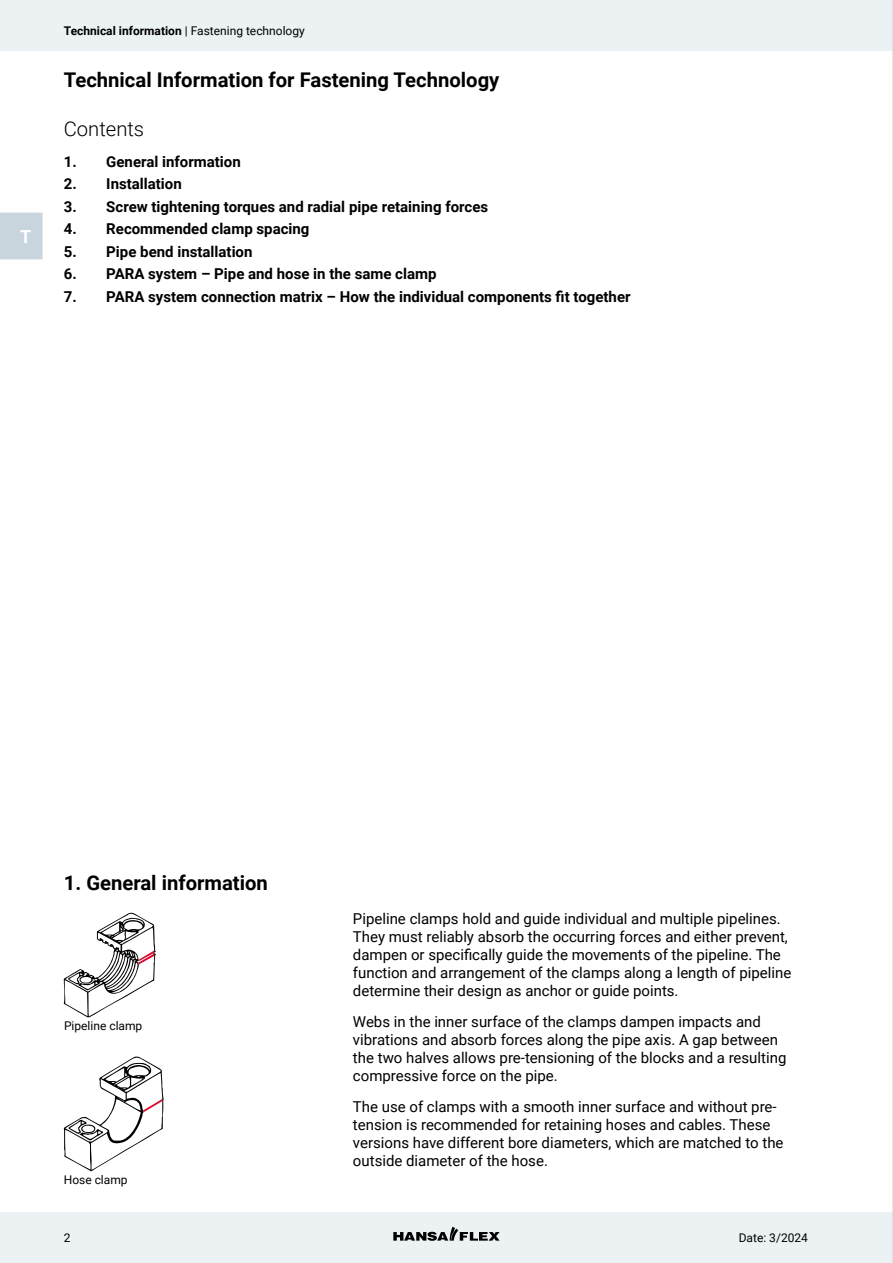
<style>
.page{position:relative;width:893px;height:1263px;background:#fff}
.page>*{position:absolute;margin:0;border:0;box-sizing:border-box;transform-origin:0 0}
.t1{font:700 20.25px "Roboto";color:#000}
.t2{font:300 20.25px "Roboto";color:#000}
.t3{font:700 18px "Roboto";color:#fff}
.t4{font:15px/18px "Roboto";color:#000}
.t5{font:700 15px "Roboto";color:#000}
.t6{font:700 12px "Roboto";color:#000}
.t7{font:12px "Roboto";color:#000}
.s1{font-weight:400}
</style>
<div class="page">
<div style="left:0;top:0;width:893px;height:51px;background:#ecf1f4"></div>
<div style="left:0;top:1212px;width:893px;height:51px;background:#ecf1f4"></div>
<svg style="left:393px;top:1227px;width:107px;height:14px"></svg>
<div style="left:0;top:212px;width:43px;height:47px;background:#c8d5dd"></div>
<svg style="left:64px;top:913px;width:92px;height:104px"></svg>
<svg style="left:64px;top:1056px;width:100px;height:115px"></svg>
<hr style="left:892px;top:0;width:1px;height:1263px;background:#c8d5dd">
<p class="t3" style="left:20px;top:224px;width:13px">T</p>
<p class="t6" style="left:64px;top:22px;width:243px">Technical information <span class="s1">| Fastening technology</span></p>
<h1 class="t1" style="left:64px;top:66px;width:437px">Technical Information for Fastening Technology</h1>
<h1 class="t2" style="left:64px;top:115px;width:82px">Contents</h1>
<p class="t5" style="left:64px;top:151px;width:179px">1. General information</p>
<p class="t5" style="left:64px;top:173px;width:120px">2. Installation</p>
<p class="t5" style="left:64px;top:196px;width:426px">3. Screw tightening torques and radial pipe retaining forces</p>
<p class="t5" style="left:64px;top:218px;width:247px">4. Recommended clamp spacing</p>
<p class="t5" style="left:64px;top:241px;width:190px">5. Pipe bend installation</p>
<p class="t5" style="left:64px;top:263px;width:374px">6. PARA system – Pipe and hose in the same clamp</p>
<p class="t5" style="left:64px;top:286px;width:568px">7. PARA system connection matrix – How the individual components fit together</p>
<h1 class="t1" style="left:64px;top:868px;width:206px">1. General information</h1>
<p class="t7" style="left:64px;top:1017px;width:80px">Pipeline clamp</p>
<p class="t7" style="left:64px;top:1171px;width:65px">Hose clamp</p>
<p class="t4" style="left:353px;top:909px;width:440px">Pipeline clamps hold and guide individual and multiple pipelines.<br>They must reliably absorb the occurring forces and either prevent, dampen or specifically guide the movements of the pipeline. The function and arrangement of the clamps along a length of pipeline determine their design as anchor or guide points.</p>
<p class="t4" style="left:353px;top:1012px;width:435px">Webs in the inner surface of the clamps dampen impacts and vibrations and absorb forces along the pipe axis. A gap between the two halves allows pre-tensioning of the blocks and a resulting compressive force on the pipe.</p>
<p class="t4" style="left:353px;top:1097px;width:432px">The use of clamps with a smooth inner surface and without pre&shy;tension is recommended for retaining hoses and cables. These versions have different bore diameters, which are matched to the outside diameter of the hose.</p>
<p class="t7" style="left:64px;top:1229px;width:8px">2</p>
<p class="t7" style="left:739px;top:1229px;width:71px">Date: 3/2024</p>
</div>
